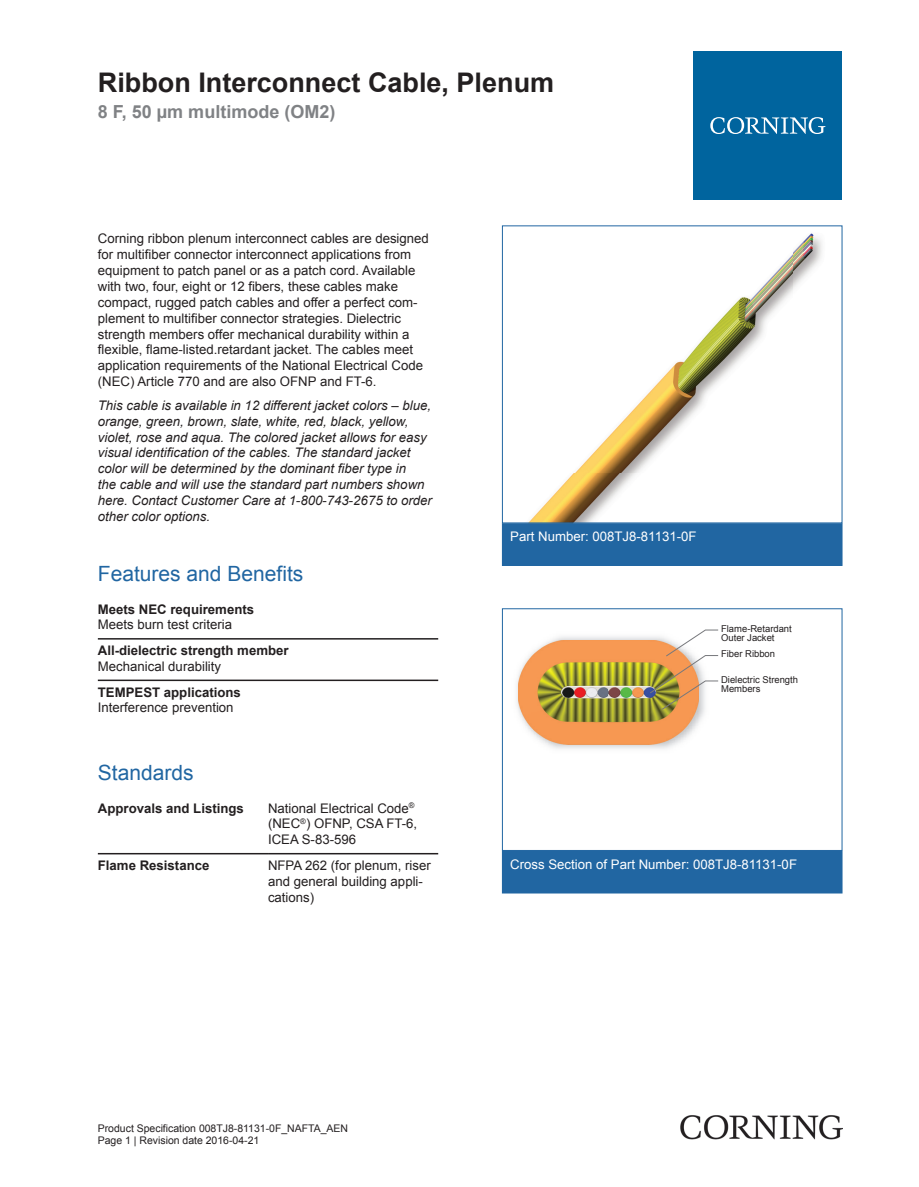
<style>
.page{position:relative;width:919px;height:1187px;background:#fff}
.page>*{position:absolute;margin:0;border:0;box-sizing:border-box;transform-origin:0 0}
.t1{font:700 27px "Arial";color:#231f20}
.t2{font:21px "Arial";color:#2166a2}
.t3{font:700 18px "Arial";color:#808285}
.t4{font:13.2px/15.9px "Arial";color:#231f20}
.t5{font:italic 13.2px/15.9px "Arial";color:#231f20}
.t6{font:700 13.2px "Arial";color:#231f20}
.t7{font:13.2px "Arial";color:#fff}
.t8{font:10.5px/12.6px "Arial";color:#231f20}
.t9{font:9.45px/9.4px "Arial";color:#231f20}
.s1{font-style:normal}
</style>
<div class="page">
<img style="left:530px;top:233px;width:292px;height:288px">
<div style="left:502px;top:523px;width:340px;height:42px;background:#2166a2"></div>
<div style="left:502px;top:523px;width:340px;height:43px;border:1px solid #2166a2"></div>
<img style="left:516px;top:636px;width:189px;height:113px">
<img style="left:518px;top:640px;width:180px;height:104px">
<svg style="left:649px;top:629px;width:69px;height:81px"></svg>
<div style="left:502px;top:608px;width:340px;height:242px;border:1px solid #2166a2"></div>
<div style="left:502px;top:851px;width:340px;height:41px;background:#2166a2"></div>
<div style="left:502px;top:850px;width:340px;height:43px;border:1px solid #2166a2"></div>
<hr style="left:98px;top:638px;width:340px;height:1px;background:#231f20">
<hr style="left:98px;top:679px;width:340px;height:2px;background:#231f20">
<hr style="left:98px;top:852px;width:170px;height:2px;background:#231f20">
<hr style="left:268px;top:852px;width:170px;height:2px;background:#231f20">
<div style="left:693px;top:51px;width:149px;height:149px;background:#00649e"></div>
<svg style="left:710px;top:117px;width:115px;height:17px"></svg>
<img style="left:680px;top:1115px;width:162px;height:24px">
<h1 class="t1" style="left:98px;top:64px;width:458px">Ribbon Interconnect Cable, Plenum</h1>
<h3 class="t3" style="left:98px;top:100px;width:239px">8 F, 50 µm multimode (OM2)</h3>
<p class="t4" style="left:98px;top:231px;width:332px">Corning ribbon plenum interconnect cables are designed for multifiber connector interconnect applications from equipment to patch panel or as a patch cord. Available with two, four, eight or 12 fibers, these cables make compact, rugged patch cables and offer a perfect com&shy;plement to multifiber connector strategies. Dielectric strength members offer mechanical durability within a flexible, flame -listed.retardant jacket. The cables meet application requirements of the National Electrical Code (NEC) Article 770 and are also OFNP and FT -6.</p>
<p class="t5" style="left:98px;top:397px;width:335px">This cable is available in 12 different jacket colors – blue, orange, green, brown, slate, white, red, black, yellow, violet, rose and aqua. The colored jacket allows for easy visual identification of the cables. The standard jacket color will be determined by the dominant fiber type in<br>the cable and will use the standard part numbers shown here. Contact Customer Care at 1 <span class="s1">-</span>800 <span class="s1">-</span>743 <span class="s1">-</span>2675 to order other color options.</p>
<h2 class="t2" style="left:98px;top:560px;width:207px">Features and Benefits</h2>
<p class="t6" style="left:98px;top:600px;width:158px">Meets NEC requirements</p>
<p class="t4" style="left:98px;top:617px;width:136px">Meets burn test criteria</p>
<p class="t6" style="left:98px;top:641px;width:192px">All-dielectric strength member</p>
<p class="t4" style="left:98px;top:658px;width:125px">Mechanical durability</p>
<p class="t6" style="left:98px;top:683px;width:145px">TEMPEST applications</p>
<p class="t4" style="left:98px;top:699px;width:137px">Interference prevention</p>
<h2 class="t2" style="left:98px;top:759px;width:97px">Standards</h2>
<p class="t6" style="left:98px;top:799px;width:147px">Approvals and Listings</p>
<p class="t4" style="left:268px;top:800px;width:151px">National Electrical Code<sup>® </sup>(NEC<sup>®</sup>) OFNP, CSA FT-6,<br>ICEA S-83-596</p>
<p class="t6" style="left:98px;top:856px;width:113px">Flame Resistance</p>
<p class="t4" style="left:268px;top:857px;width:164px">NFPA 262 (for plenum, riser and general building appli&shy;cations)</p>
<p class="t7" style="left:510px;top:527px;width:188px">Part Number: 008TJ8-81131-0F</p>
<p class="t9" style="left:721px;top:623px;width:72px">Flame-Retardant<br>Outer Jacket</p>
<p class="t9" style="left:721px;top:649px;width:55px">Fiber Ribbon</p>
<p class="t9" style="left:721px;top:674px;width:78px">Dielectric Strength<br>Members</p>
<p class="t7" style="left:510px;top:855px;width:288px">Cross Section of Part Number: 008TJ8-81131-0F</p>
<p class="t8" style="left:98px;top:1121px;width:252px">Product Specification 008TJ8-81131-0F_NAFTA_AEN<br>Page 1 | Revision date 2016-04-21</p>
</div>
